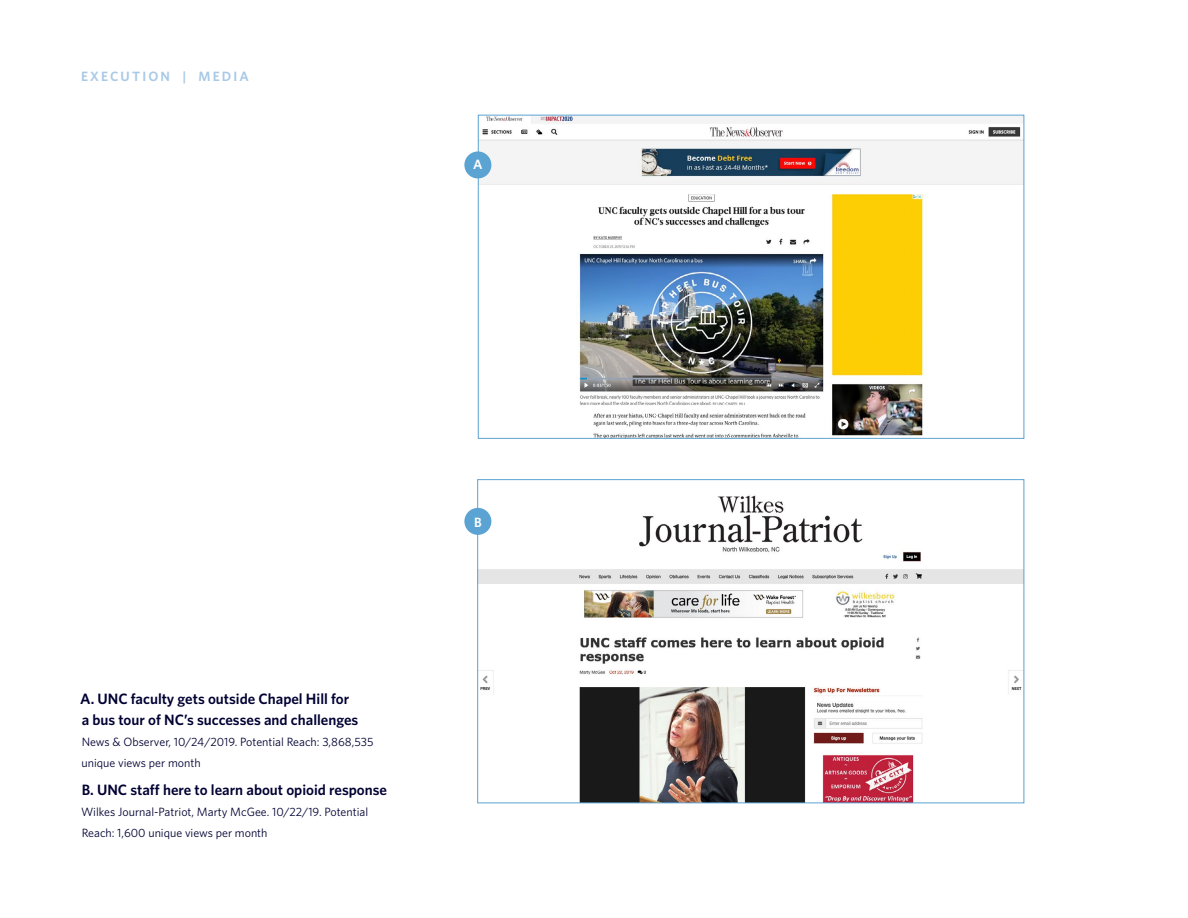
<style>
.page{position:relative;width:1188px;height:918px;background:#fff}
.page>*{position:absolute;margin:0;border:0;box-sizing:border-box;transform-origin:0 0}
.t1{font:600 15px/21px "Whitney";color:#003}
.t2{font:600 13.5px "Whitney";letter-spacing:.16em;color:#a9c9e6}
.t3{font:600 13.5px "Whitney";color:#fff}
.t4{font:12px/21px "Whitney";color:#003}
</style>
<div class="page">
<img style="left:480px;top:117px;width:542px;height:320px">
<img style="left:479px;top:495px;width:543px;height:306px">
<div style="left:464px;top:151px;width:27px;height:27px;background:#5aa3d2;border-radius:50%"></div>
<div style="left:464px;top:508px;width:27px;height:27px;background:#5aa3d2;border-radius:50%"></div>
<p class="t2" style="left:81px;top:67px;width:169px">EXECUTION | MEDIA</p>
<p class="t3" style="left:473px;top:155px;width:11px">A</p>
<p class="t1" style="left:80px;top:688px;width:280px">A. UNC faculty gets outside Chapel Hill for a bus tour of NC’s successes and challenges</p>
<p class="t4" style="left:82px;top:731px;width:293px">News &amp; Observer, 10/24/2019. Potential Reach: 3,868,535 unique views per month</p>
<p class="t1" style="left:82px;top:779px;width:307px">B. UNC staff here to learn about opioid response</p>
<p class="t4" style="left:81px;top:801px;width:289px">Wilkes Journal-Patriot, Marty McGee. 10/22/19. Potential<br>Reach: 1,600 unique views per month</p>
<p class="t3" style="left:474px;top:513px;width:9px">B</p>
</div>
